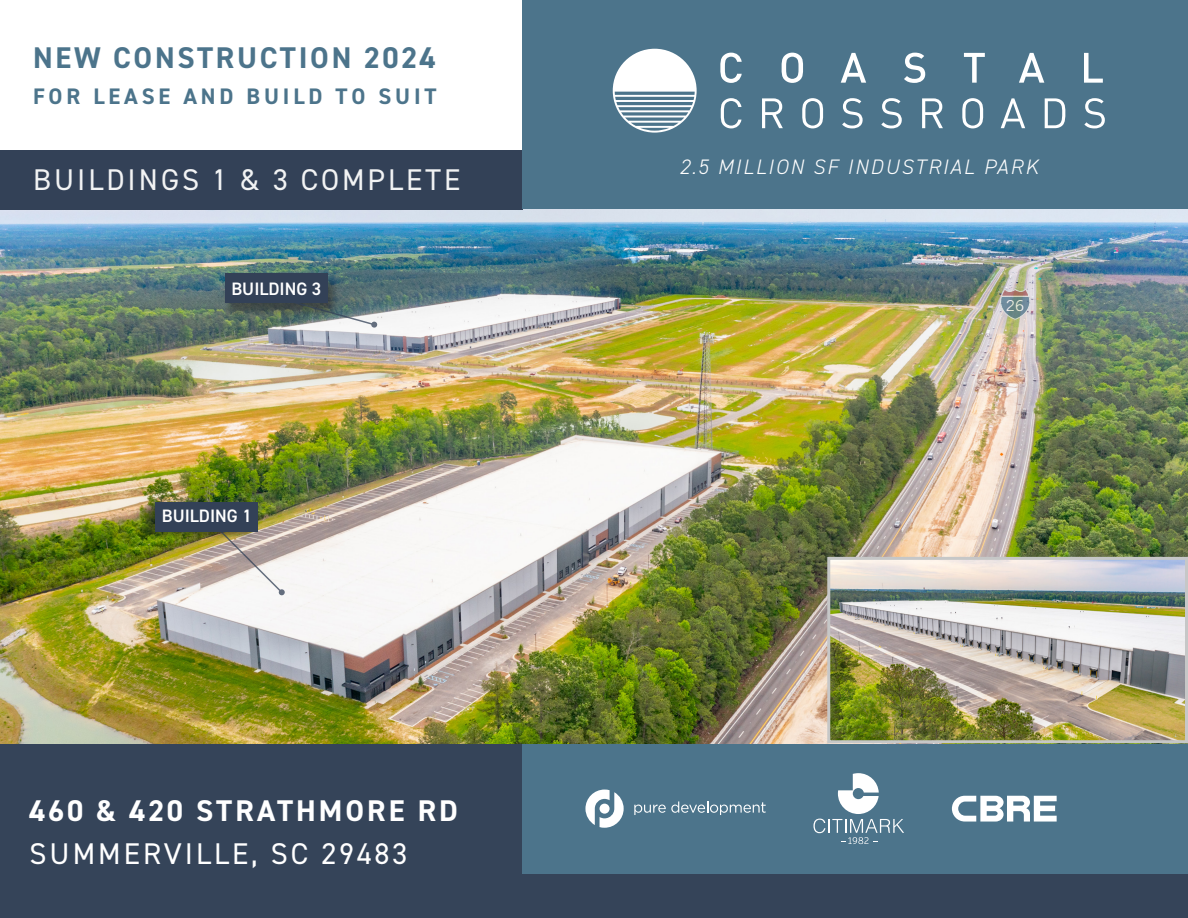
<style>
.page{position:relative;width:1188px;height:918px;background:#fff}
.page>*{position:absolute;margin:0;border:0;box-sizing:border-box;transform-origin:0 0}
.t1{font:700 30px/42.9px "DIN2014";letter-spacing:.1em;color:#fff}
.t2{font:30px "DIN2014";letter-spacing:.1em;color:#f2f3f4}
.t3{font:700 30px "DIN2014";letter-spacing:.09em;color:#4c748b}
.t4{font:700 22.5px "DIN2014";letter-spacing:.17em;color:#4c748b}
.t5{font:italic 300 21px "DIN2014";letter-spacing:.1em;color:#fff}
.t6{font:600 18px "DIN2014";color:#fff}
.t7{font:15px "Trade Gothic LT Std";color:#fff}
.s1{font-weight:400}
</style>
<div class="page">
<div style="left:0;top:612px;width:1188px;height:306px;background:#354459"></div>
<div style="left:523px;top:0;width:665px;height:874px;background:#4c748b"></div>
<svg style="left:613px;top:49px;width:492px;height:84px"></svg>
<svg style="left:634px;top:801px;width:132px;height:14px"></svg>
<svg style="left:585px;top:790px;width:39px;height:38px"></svg>
<svg style="left:813px;top:773px;width:91px;height:71px"></svg>
<svg style="left:952px;top:796px;width:105px;height:26px"></svg>
<img style="left:0;top:209px;width:1188px;height:534px">
<img style="left:831px;top:561px;width:353px;height:178px">
<div style="left:827px;top:557px;width:361px;height:186px;border:3px solid #c6c7c7"></div>
<div style="left:0;top:150px;width:523px;height:59px;background:#334157"></div>
<svg style="left:1000px;top:288px;width:31px;height:32px"></svg>
<div style="left:222px;top:274px;width:118px;height:45px;background:#231f20;opacity:.5"></div>
<div style="left:225px;top:273px;width:103px;height:30px;background:#334157"></div>
<svg style="left:281px;top:297px;width:97px;height:31px"></svg>
<div style="left:141px;top:500px;width:113px;height:40px;background:#231f20;opacity:.5"></div>
<div style="left:155px;top:502px;width:103px;height:30px;background:#334157"></div>
<svg style="left:213px;top:523px;width:72px;height:72px"></svg>
<p class="t3" style="left:33px;top:38px;width:404px">NEW CONSTRUCTION 2024</p>
<p class="t4" style="left:33px;top:81px;width:405px">FOR LEASE AND BUILD TO SUIT</p>
<p class="t2" style="left:33px;top:161px;width:429px">BUILDINGS 1 &amp; 3 COMPLETE</p>
<p class="t6" style="left:231px;top:277px;width:91px">BUILDING 3</p>
<p class="t6" style="left:162px;top:504px;width:91px">BUILDING 1</p>
<p class="t1" style="left:29px;top:789px;width:430px">460 &amp; 420 STRATHMORE RD<br><span class="s1">SUMMERVILLE, SC 29483</span></p>
<p class="t5" style="left:679px;top:154px;width:360px">2.5 MILLION SF INDUSTRIAL PARK</p>
<p class="t7" style="left:1006px;top:296px;width:20px">26</p>
</div>
